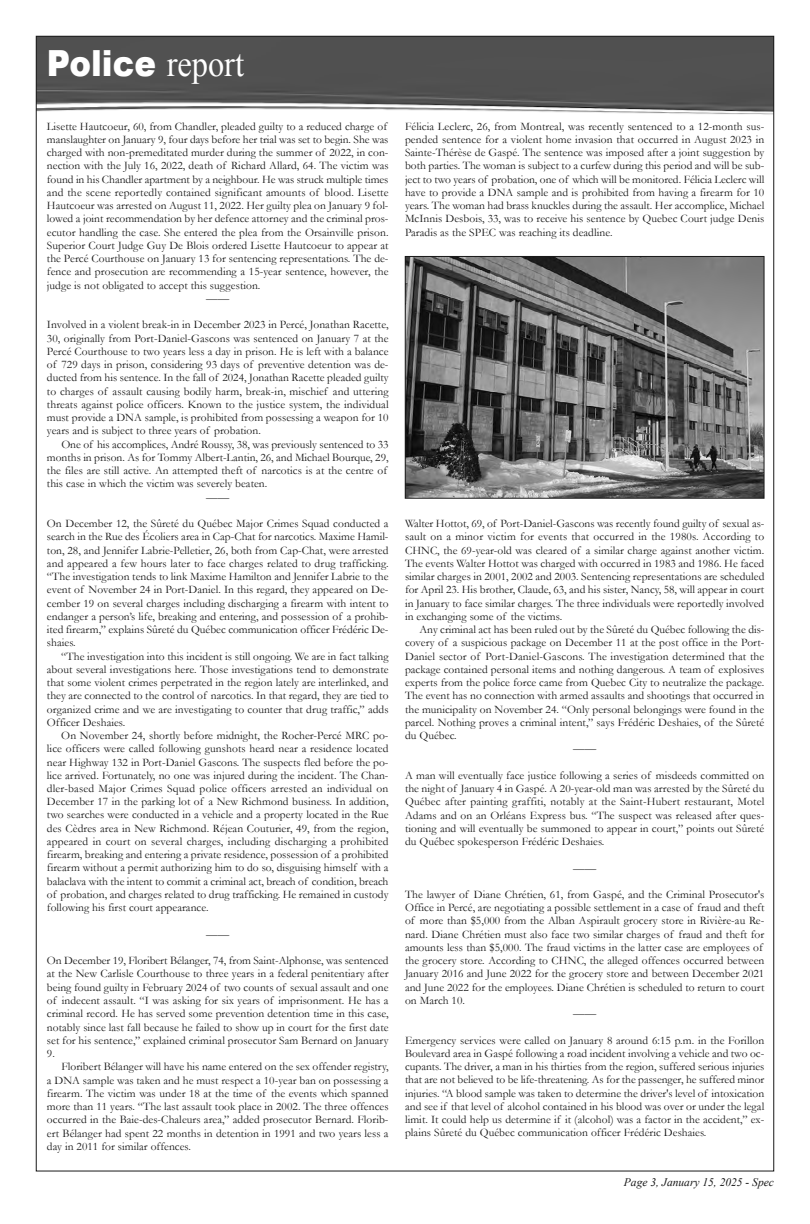
<style>
.page{position:relative;width:810px;height:1224px;background:#fff}
.page>*{position:absolute;margin:0;border:0;box-sizing:border-box;transform-origin:0 0}
.t1{font:900 36px "Arial";color:#fff;scale:.9 1}
.t2{font:11.5px/13.2px "Garamond";letter-spacing:.005em;color:#191919;text-align:justify}
.t3{font:italic 11.5px "Times New Roman";color:#191919}
.s1{font-family:"Times New Roman";font-weight:400}
</style>
<div class="page">
<img style="left:38px;top:38px;width:734px;height:77px">
<img style="left:407px;top:258px;width:355px;height:238px">
<div style="left:405px;top:256px;width:359px;height:242px;border:1px solid #191919"></div>
<p class="t1" style="left:47px;top:37px;width:221px">Police <span class="s1">report</span></p>
<p class="t2" style="left:47px;top:120px;width:343px;text-align:left">Lisette Hautcoeur, 60, from Chandler, pleaded guilty to a reduced charge of manslaughter on January 9, four days before her trial was set to begin. She was charged with non-premeditated murder during the summer of 2022, in con&shy;nection with the July 16, 2022, death of Richard Allard, 64. The victim was found in his Chandler apartment by a neighbour. He was struck multiple times and the scene reportedly contained significant amounts of blood. Lisette Hautcoeur was arrested on August 11, 2022. Her guilty plea on January 9 fol&shy;lowed a joint recommendation by her defence attorney and the criminal pros&shy;ecutor handling the case. She entered the plea from the Orsainville prison.<br>Superior Court Judge Guy De Blois ordered Lisette Hautcoeur to appear at the Percé Courthouse on January 13 for sentencing representations. The de&shy;fence and prosecution are recommending a 15-year sentence, however, the judge is not obligated to accept this suggestion.</p>
<p class="t2" style="left:206px;top:292px;width:25px">——</p>
<p class="t2" style="left:47px;top:318px;width:343px">Involved in a violent break-in in December 2023 in Percé, Jonathan Racette, 30, originally from Port-Daniel-Gascons was sentenced on January 7 at the Percé Courthouse to two years less a day in prison. He is left with a balance of 729 days in prison, considering 93 days of preventive detention was de&shy;ducted from his sentence. In the fall of 2024, Jonathan Racette pleaded guilty to charges of assault causing bodily harm, break-in, mischief and uttering threats against police officers. Known to the justice system, the individual must provide a DNA sample, is prohibited from possessing a weapon for 10 years and is subject to three years of probation.</p>
<p class="t2" style="left:47px;top:438px;width:343px;text-align:left;text-indent:14px">One of his accomplices, André Roussy, 38, was previously sentenced to 33 months in prison. As for Tommy Albert-Lantin, 26, and Michael Bourque, 29, the files are still active. An attempted theft of narcotics is at the centre of this case in which the victim was severely beaten.</p>
<p class="t2" style="left:206px;top:491px;width:25px">——</p>
<p class="t2" style="left:47px;top:517px;width:343px">On December 12, the Sûreté du Québec Major Crimes Squad conducted a search in the Rue des Écoliers area in Cap-Chat for narcotics. Maxime Hamil&shy;ton, 28, and Jennifer Labrie-Pelletier, 26, both from Cap-Chat, were arrested and appeared a few hours later to face charges related to drug trafficking. “The investigation tends to link Maxime Hamilton and Jennifer Labrie to the event of November 24 in Port-Daniel. In this regard, they appeared on De&shy;cember 19 on several charges including discharging a firearm with intent to endanger a person’s life, breaking and entering, and possession of a prohib&shy;ited firearm,” explains Sûreté du Québec communication officer Frédéric De&shy;shaies.</p>
<p class="t2" style="left:47px;top:649px;width:343px;text-indent:14px">“The investigation into this incident is still ongoing. We are in fact talking about several investigations here. Those investigations tend to demonstrate that some violent crimes perpetrated in the region lately are interlinked, and they are connected to the control of narcotics. In that regard, they are tied to organized crime and we are investigating to counter that drug traffic,” adds Officer Deshaies.</p>
<p class="t2" style="left:47px;top:729px;width:343px;text-indent:14px">On November 24, shortly before midnight, the Rocher-Percé MRC po&shy;lice officers were called following gunshots heard near a residence located near Highway 132 in Port-Daniel Gascons. The suspects fled before the po&shy;lice arrived. Fortunately, no one was injured during the incident. The Chan&shy;dler-based Major Crimes Squad police officers arrested an individual on December 17 in the parking lot of a New Richmond business. In addition, two searches were conducted in a vehicle and a property located in the Rue des Cèdres area in New Richmond. Réjean Couturier, 49, from the region, appeared in court on several charges, including discharging a prohibited firearm, breaking and entering a private residence, possession of a prohibited firearm without a permit authorizing him to do so, disguising himself with a balaclava with the intent to commit a criminal act, breach of condition, breach of probation, and charges related to drug trafficking. He remained in custody following his first court appearance.</p>
<p class="t2" style="left:206px;top:928px;width:25px">——</p>
<p class="t2" style="left:47px;top:954px;width:343px">On December 19, Floribert Bélanger, 74, from Saint-Alphonse, was sentenced at the New Carlisle Courthouse to three years in a federal penitentiary after being found guilty in February 2024 of two counts of sexual assault and one of indecent assault. “I was asking for six years of imprisonment. He has a criminal record. He has served some prevention detention time in this case, notably since last fall because he failed to show up in court for the first date set for his sentence,” explained criminal prosecutor Sam Bernard on January 9.</p>
<p class="t2" style="left:47px;top:1060px;width:343px;text-indent:14px">Floribert Bélanger will have his name entered on the sex offender registry, a DNA sample was taken and he must respect a 10-year ban on possessing a firearm. The victim was under 18 at the time of the events which spanned more than 11 years. “The last assault took place in 2002. The three offences occurred in the Baie-des-Chaleurs area,” added prosecutor Bernard. Florib&shy;ert Bélanger had spent 22 months in detention in 1991 and two years less a day in 2011 for similar offences.</p>
<p class="t2" style="left:405px;top:120px;width:361px">Félicia Leclerc, 26, from Montreal, was recently sentenced to a 12-month sus&shy;pended sentence for a violent home invasion that occurred in August 2023 in Sainte-Thérèse de Gaspé. The sentence was imposed after a joint suggestion by both parties. The woman is subject to a curfew during this period and will be sub&shy;ject to two years of probation, one of which will be monitored. Félicia Leclerc will have to provide a DNA sample and is prohibited from having a firearm for 10 years. The woman had brass knuckles during the assault. Her accomplice, Michael McInnis Desbois, 33, was to receive his sentence by Quebec Court judge Denis Paradis as the SPEC was reaching its deadline.</p>
<p class="t2" style="left:405px;top:517px;width:361px">Walter Hottot, 69, of Port-Daniel-Gascons was recently found guilty of sexual as&shy;sault on a minor victim for events that occurred in the 1980s. According to CHNC, the 69-year-old was cleared of a similar charge against another victim.<br>The events Walter Hottot was charged with occurred in 1983 and 1986. He faced similar charges in 2001, 2002 and 2003. Sentencing representations are scheduled for April 23. His brother, Claude, 63, and his sister, Nancy, 58, will appear in court in January to face similar charges. The three individuals were reportedly involved in exchanging some of the victims.</p>
<p class="t2" style="left:405px;top:623px;width:361px;text-indent:14px">Any criminal act has been ruled out by the Sûreté du Québec following the dis&shy;covery of a suspicious package on December 11 at the post office in the Port-Daniel sector of Port-Daniel-Gascons. The investigation determined that the package contained personal items and nothing dangerous. A team of explosives experts from the police force came from Quebec City to neutralize the package.<br>The event has no connection with armed assaults and shootings that occurred in the municipality on November 24. “Only personal belongings were found in the parcel. Nothing proves a criminal intent,” says Frédéric Deshaies, of the Sûreté du Québec.</p>
<p class="t2" style="left:573px;top:742px;width:25px">——</p>
<p class="t2" style="left:405px;top:769px;width:361px">A man will eventually face justice following a series of misdeeds committed on the night of January 4 in Gaspé. A 20-year-old man was arrested by the Sûreté du Québec after painting graffiti, notably at the Saint-Hubert restaurant, Motel Adams and on an Orléans Express bus. “The suspect was released after ques&shy;tioning and will eventually be summoned to appear in court,” points out Sûreté du Québec spokesperson Frédéric Deshaies.</p>
<p class="t2" style="left:573px;top:861px;width:25px">——</p>
<p class="t2" style="left:405px;top:888px;width:361px;text-align:left">The lawyer of Diane Chrétien, 61, from Gaspé, and the Criminal Prosecutor's Office in Percé, are negotiating a possible settlement in a case of fraud and theft of more than $5,000 from the Alban Aspirault grocery store in Rivière-au Re&shy;nard. Diane Chrétien must also face two similar charges of fraud and theft for amounts less than $5,000. The fraud victims in the latter case are employees of the grocery store. According to CHNC, the alleged offences occurred between January 2016 and June 2022 for the grocery store and between December 2021 and June 2022 for the employees. Diane Chrétien is scheduled to return to court on March 10.</p>
<p class="t2" style="left:573px;top:1007px;width:25px">——</p>
<p class="t2" style="left:405px;top:1034px;width:361px">Emergency services were called on January 8 around 6:15 p.m. in the Forillon Boulevard area in Gaspé following a road incident involving a vehicle and two oc&shy;cupants. The driver, a man in his thirties from the region, suffered serious injuries that are not believed to be life-threatening. As for the passenger, he suffered minor injuries. “A blood sample was taken to determine the driver's level of intoxication and see if that level of alcohol contained in his blood was over or under the legal limit. It could help us determine if it (alcohol) was a factor in the accident,” ex&shy;plains Sûreté du Québec communication officer Frédéric Deshaies.</p>
<p class="t3" style="left:624px;top:1175px;width:152px">Page 3, January 15, 2025 - Spec</p>
</div>
